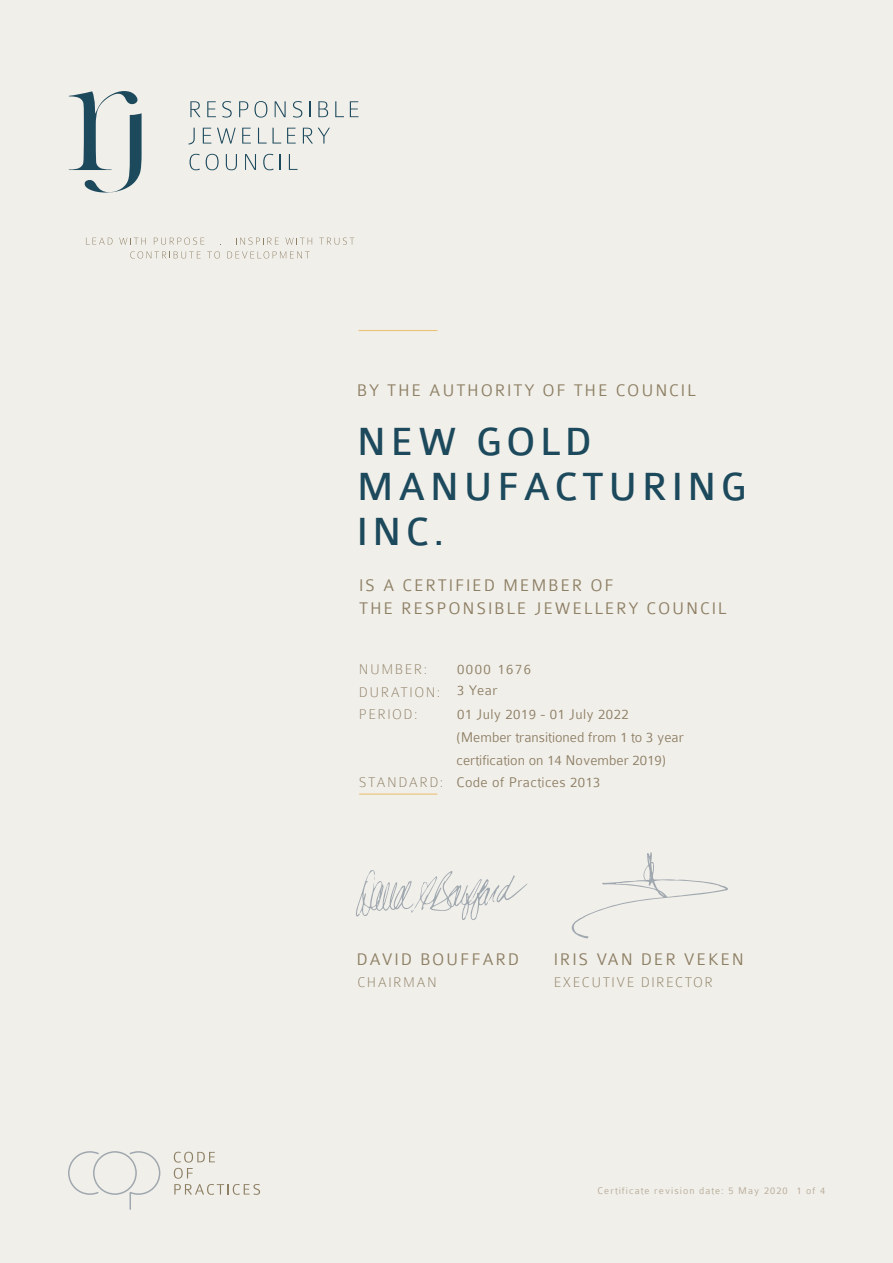
<style>
.page{position:relative;width:893px;height:1263px;background:#fff}
.page>*{position:absolute;margin:0;border:0;box-sizing:border-box;transform-origin:0 0}
.t1{font:42px/45px "Colaborate";letter-spacing:.1em;color:#1c495c}
.t2{font:300 18px/22.5px "Colaborate";letter-spacing:.1em;color:#8d7f64}
.t3{font:300 15px/22.8px "Colaborate";color:#8e7f65}
.t4{font:100 15px/22.5px "Colaborate";letter-spacing:.1em;color:#8e7f65}
.t5{font:100 15px "Colaborate";letter-spacing:.1em;color:#8d7f64}
.t6{font:300 15px/21.6px "Colaborate";letter-spacing:.1em;color:#8e7f65}
.t7{font:300 10.5px "Colaborate";letter-spacing:.1em;color:#b5a996}
</style>
<div class="page">
<div style="left:0;top:1px;width:893px;height:1262px;background:#f1efea"></div>
<svg style="left:69px;top:91px;width:73px;height:102px"></svg>
<svg style="left:190px;top:101px;width:10px;height:16px"></svg>
<svg style="left:207px;top:101px;width:9px;height:16px"></svg>
<svg style="left:222px;top:101px;width:10px;height:17px"></svg>
<svg style="left:239px;top:101px;width:9px;height:16px"></svg>
<svg style="left:254px;top:101px;width:13px;height:17px"></svg>
<svg style="left:275px;top:101px;width:11px;height:16px"></svg>
<svg style="left:293px;top:101px;width:9px;height:17px"></svg>
<svg style="left:309px;top:101px;width:2px;height:16px"></svg>
<svg style="left:318px;top:101px;width:10px;height:16px"></svg>
<svg style="left:335px;top:101px;width:9px;height:16px"></svg>
<svg style="left:350px;top:101px;width:8px;height:16px"></svg>
<svg style="left:188px;top:128px;width:7px;height:17px"></svg>
<svg style="left:203px;top:128px;width:8px;height:16px"></svg>
<svg style="left:217px;top:128px;width:19px;height:16px"></svg>
<svg style="left:242px;top:128px;width:9px;height:16px"></svg>
<svg style="left:258px;top:128px;width:23px;height:16px"></svg>
<svg style="left:287px;top:128px;width:9px;height:16px"></svg>
<svg style="left:303px;top:128px;width:27px;height:16px"></svg>
<svg style="left:190px;top:154px;width:10px;height:16px"></svg>
<svg style="left:206px;top:154px;width:13px;height:16px"></svg>
<svg style="left:226px;top:154px;width:11px;height:16px"></svg>
<svg style="left:245px;top:154px;width:11px;height:16px"></svg>
<svg style="left:263px;top:154px;width:11px;height:16px"></svg>
<svg style="left:280px;top:154px;width:1px;height:16px"></svg>
<svg style="left:289px;top:154px;width:9px;height:16px"></svg>
<svg style="left:86px;top:238px;width:26px;height:7px"></svg>
<svg style="left:119px;top:238px;width:27px;height:7px"></svg>
<svg style="left:154px;top:238px;width:50px;height:7px"></svg>
<svg style="left:236px;top:238px;width:43px;height:7px"></svg>
<svg style="left:285px;top:238px;width:27px;height:7px"></svg>
<svg style="left:321px;top:238px;width:32px;height:7px"></svg>
<svg style="left:130px;top:251px;width:71px;height:8px"></svg>
<svg style="left:207px;top:251px;width:13px;height:8px"></svg>
<svg style="left:227px;top:251px;width:83px;height:8px"></svg>
<hr style="left:359px;top:330px;width:78px;height:1px;background:#e9c378">
<hr style="left:359px;top:793px;width:78px;height:2px;background:#e9c378">
<svg style="left:571px;top:852px;width:157px;height:86px"></svg>
<svg style="left:356px;top:870px;width:172px;height:50px"></svg>
<svg style="left:174px;top:1152px;width:41px;height:10px"></svg>
<svg style="left:174px;top:1168px;width:86px;height:27px"></svg>
<svg style="left:68px;top:1151px;width:93px;height:59px"></svg>
<p class="t2" style="left:357px;top:379px;width:340px">BY THE AUTHORITY OF THE COUNCIL</p>
<h1 class="t1" style="left:357px;top:420px;width:391px">NEW GOLD<br>MANUFACTURING<br>INC.</h1>
<p class="t2" style="left:359px;top:574px;width:369px">IS A CERTIFIED MEMBER OF<br>THE RESPONSIBLE JEWELLERY COUNCIL</p>
<p class="t4" style="left:359px;top:658px;width:83px">NUMBER:<br>DURATION:<br>PERIOD:</p>
<p class="t4" style="left:359px;top:770px;width:86px">STANDARD:</p>
<p class="t6" style="left:457px;top:658px;width:76px">0000 1676<br>3 Year</p>
<p class="t3" style="left:457px;top:703px;width:229px">01 July 2019 - 01 July 2022 (Member transitioned from 1 to 3 year certification on 14 November 2019)<br>Code of Practices 2013</p>
<p class="t2" style="left:356px;top:948px;width:164px">DAVID BOUFFARD</p>
<p class="t2" style="left:554px;top:948px;width:192px">IRIS VAN DER VEKEN</p>
<p class="t5" style="left:358px;top:974px;width:81px">CHAIRMAN</p>
<p class="t5" style="left:554px;top:974px;width:161px">EXECUTIVE DIRECTOR</p>
<p class="t7" style="left:597px;top:1185px;width:229px">Certificate revision date: 5 May 2020 1 of 4</p>
</div>
